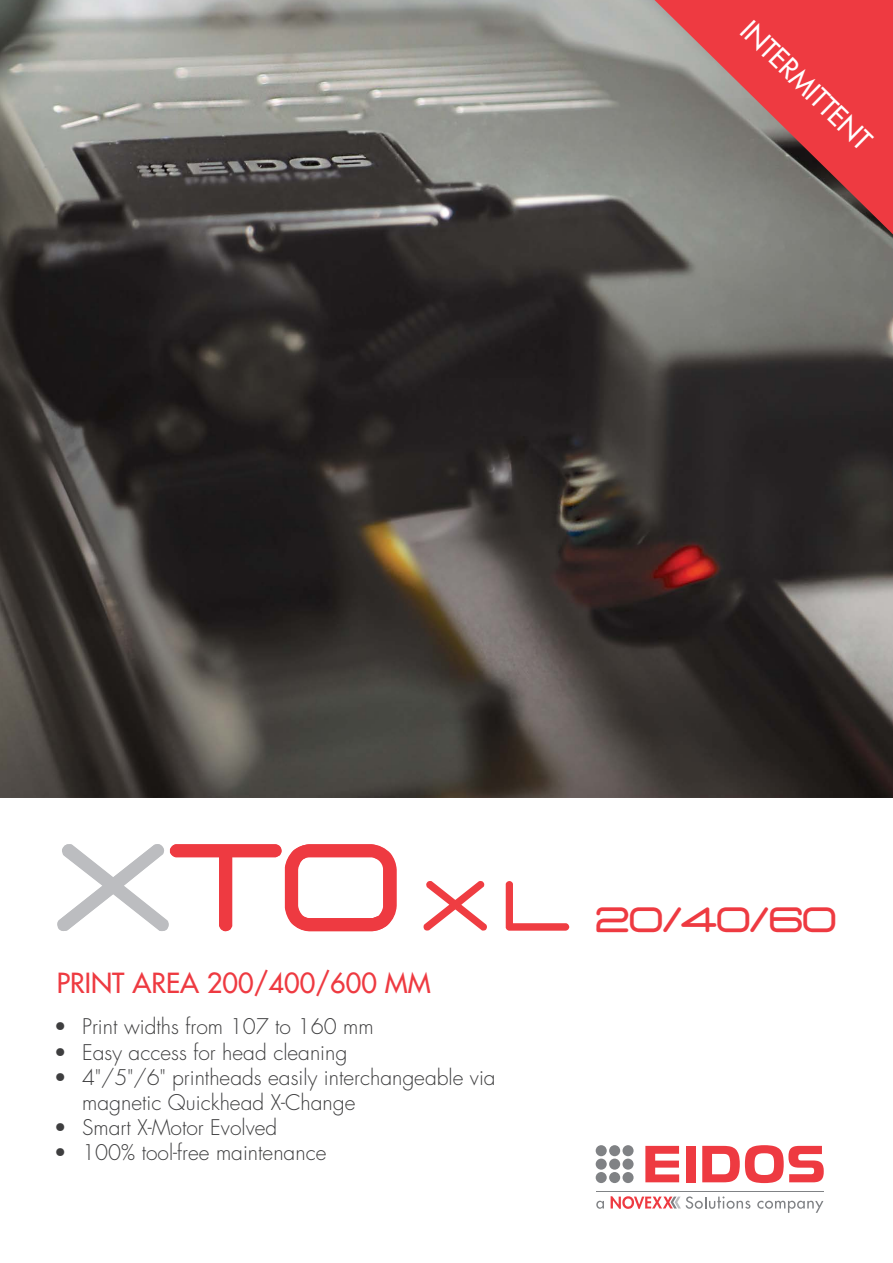
<style>
.page{position:relative;width:893px;height:1263px;background:#fff}
.page>*{position:absolute;margin:0;border:0;box-sizing:border-box;transform-origin:0 0}
.t1{font:36px "D3 Euronism";color:#ee3a41}
.Headline1{font:500 27px "Futura Std";color:#ee3a41}
.t2{font:500 27px "Futura Std";color:#fff}
.t3{font:300 21px/25.2px "Futura Std";color:#3e3e3f}
.s1{font-size:72px;color:#ef3d42}
.s2{font-style:inherit}
</style>
<div class="page">
<img style="left:0;top:0;width:893px;height:798px">
<svg style="left:645px;top:1146px;width:34px;height:36px"></svg>
<div style="left:686px;top:1146px;width:9px;height:36px;background:#ee3a41"></div>
<svg style="left:702px;top:1145px;width:122px;height:38px"></svg>
<div style="left:596px;top:1145px;width:11px;height:11px;background:#808285;border-radius:50%"></div>
<div style="left:596px;top:1172px;width:11px;height:11px;background:#808285;border-radius:50%"></div>
<div style="left:596px;top:1158px;width:11px;height:12px;background:#808285;border-radius:50%"></div>
<div style="left:622px;top:1145px;width:12px;height:11px;background:#808285;border-radius:50%"></div>
<div style="left:622px;top:1172px;width:12px;height:11px;background:#808285;border-radius:50%"></div>
<div style="left:622px;top:1158px;width:12px;height:12px;background:#808285;border-radius:50%"></div>
<div style="left:609px;top:1145px;width:11px;height:11px;background:#808285;border-radius:50%"></div>
<div style="left:609px;top:1172px;width:11px;height:11px;background:#808285;border-radius:50%"></div>
<div style="left:609px;top:1158px;width:11px;height:12px;background:#808285;border-radius:50%"></div>
<hr style="left:596px;top:1191px;width:227px;height:1px;background:#808285">
<svg style="left:757px;top:1201px;width:66px;height:12px"></svg>
<svg style="left:596px;top:1201px;width:8px;height:8px"></svg>
<svg style="left:611px;top:1196px;width:139px;height:13px"></svg>
<svg style="left:654px;top:0;width:239px;height:234px;background:#b85e5f"></svg>
<svg style="left:57px;top:844px;width:340px;height:88px"></svg>
<p class="t2" style="left:758px;top:13px;width:171px;rotate:45deg">INTERMITTENT</p>
<h1 class="t1" style="left:423px;top:906px;width:415px"><span class="s1">X L</span> <span class="s2">2</span>0/<span class="s2">4</span>0/<span class="s2">6</span>0</h1>
<p class="Headline1" style="left:57px;top:966px;width:376px">PRINT AREA 200/400/600 MM</p>
<p class="t3" style="left:54px;top:1015px;width:321px">• Print widths from 107 to 160 mm</p>
<p class="t3" style="left:54px;top:1040px;width:295px">• Easy access for head cleaning</p>
<p class="t3" style="left:82px;top:1065px;width:415px;text-indent:-28px">• 4"/5"/6" printheads easily interchangeable via magnetic Quickhead X-Change</p>
<p class="t3" style="left:54px;top:1115px;width:225px">• Smart X-Motor Evolved</p>
<p class="t3" style="left:54px;top:1141px;width:274px">• 100% tool-free maintenance</p>
</div>
